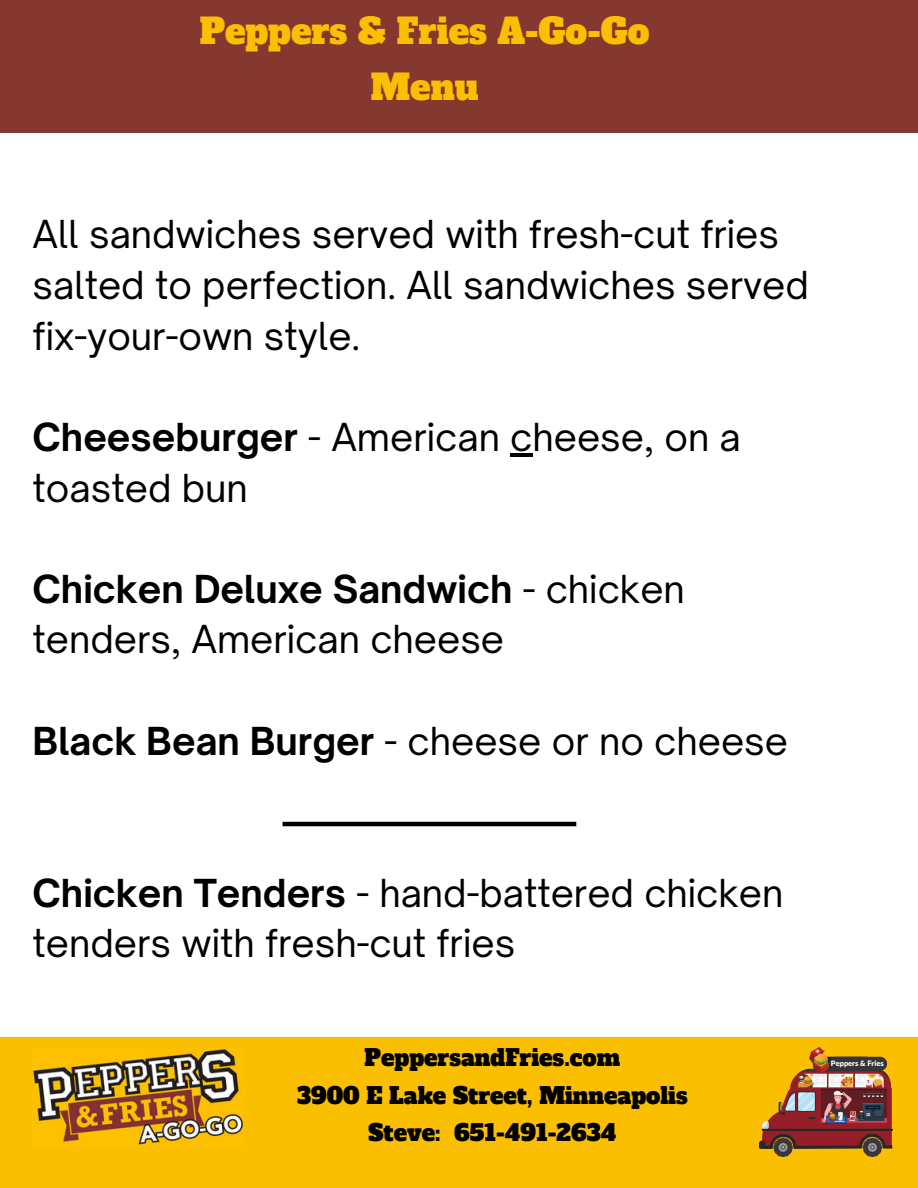
<style>
.page{position:relative;width:918px;height:1188px;background:#fff}
.page>*{position:absolute;margin:0;border:0;box-sizing:border-box;transform-origin:0 0}
.t1{font:36.9px/50.7px "Open Sauce One";color:#000}
.t2{font:34.5px/56.2px "Alfa Slab One";color:#fbbf02;text-align:center}
.t3{font:22.5px "Alfa Slab One";color:#000}
.t4{font:900 7.5px "Lato Latin";color:#fff}
.s1{font-weight:700}
</style>
<div class="page">
<div style="left:0;top:1037px;width:918px;height:151px;background:#fbbf02"></div>
<img style="left:760px;top:1047px;width:133px;height:110px">
<div style="left:829px;top:1057px;width:58px;height:14px;background:#34343a;border-radius:7px"></div>
<img style="left:33px;top:1049px;width:211px;height:96px">
<div style="left:0;top:0;width:918px;height:133px;background:#843830"></div>
<hr style="left:510px;top:453px;width:23px;height:4px;background:#000">
<hr style="left:283px;top:822px;width:293px;height:4px;background:#000">
<p class="t2" style="left:200px;top:4px;width:451px">Peppers &amp; Fries A-Go-Go<br>Menu</p>
<h1 class="t1" style="left:33px;top:209px;width:778px">All sandwiches served with fresh-cut fries salted to perfection. All sandwiches served fix-your-own style.</h1>
<h1 class="t1" style="left:33px;top:411px;width:710px"><span class="s1">Cheeseburger</span> - American cheese, on a toasted bun</h1>
<h1 class="t1" style="left:33px;top:563px;width:654px"><span class="s1">Chicken Deluxe Sandwich</span> - chicken tenders, American cheese</h1>
<h1 class="t1" style="left:33px;top:715px;width:757px"><span class="s1">Black Bean Burger</span> - cheese or no cheese</h1>
<h1 class="t1" style="left:33px;top:867px;width:752px"><span class="s1">Chicken Tenders</span> - hand-battered chicken tenders with fresh-cut fries</h1>
<p class="t3" style="left:365px;top:1043px;width:257px">PeppersandFries.com</p>
<p class="t3" style="left:297px;top:1080px;width:392px">3900 E Lake Street, Minneapolis</p>
<p class="t3" style="left:368px;top:1117px;width:249px">Steve: 651-491-2634</p>
<p class="t4" style="left:831px;top:1060px;width:54px">Peppers &amp; Fries</p>
</div>
